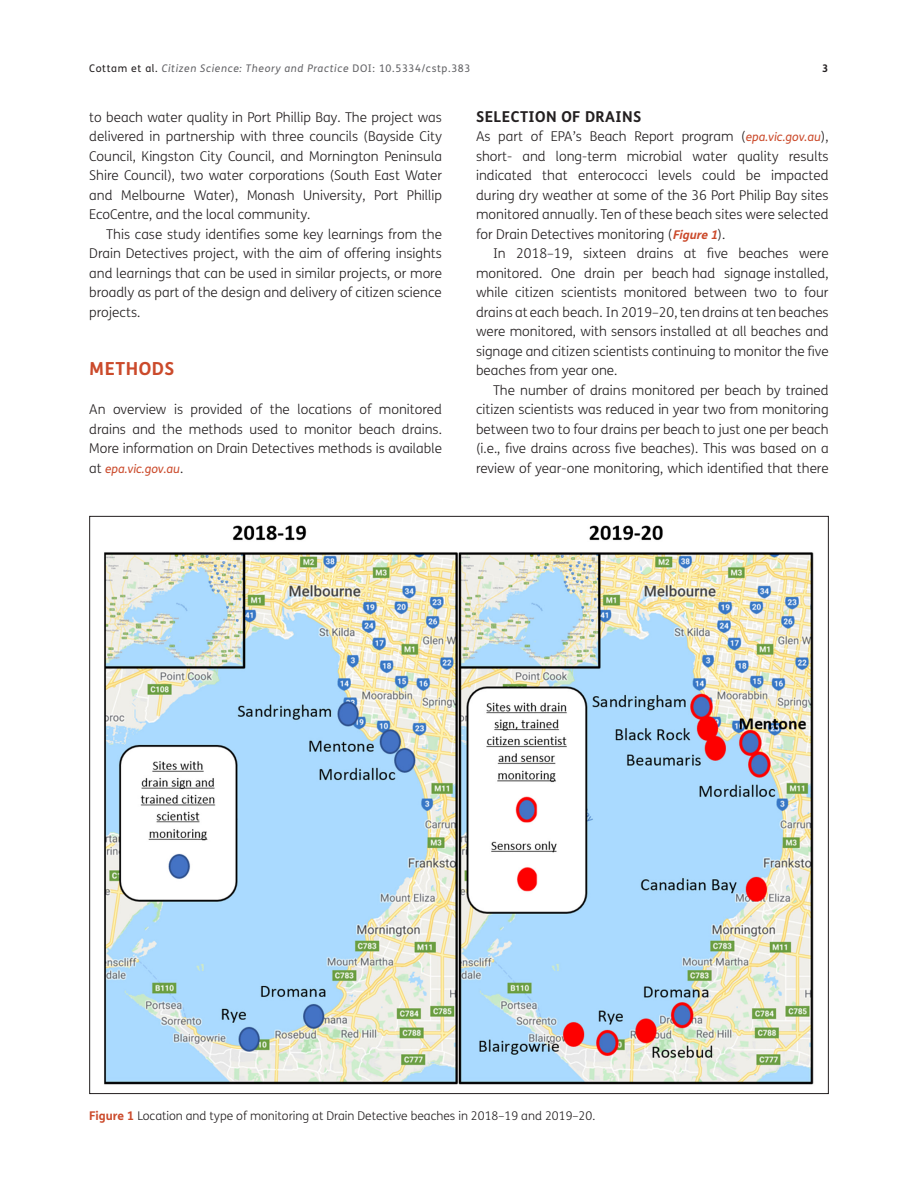
<style>
.page{position:relative;width:918px;height:1188px;background:#fff}
.page>*{position:absolute;margin:0;border:0;box-sizing:border-box;transform-origin:0 0}
.t1{font:700 18px "FS Me";letter-spacing:.03em;color:#cb4a2b}
.t2{font:700 15px "FS Me";letter-spacing:.03em;color:#231f20}
.Body_Copy{font:300 13.5px/19.5px "FS Me";color:#231f20;text-align:justify}
.Body_Copy_-_1st_Para{font:300 13.5px/19.5px "FS Me";color:#231f20;text-align:justify}
.Figure_copy{font:300 12px "FS Me";color:#231f20}
.Body_Copy_-_1st_Para-2{font:italic 12px "FS Me";color:#cb4a2b}
.t3{font:italic 10.5px "FS Me";letter-spacing:.06em;color:#636366}
.t4{font:700 10.5px "FS Me";color:#231f20}
.s1{font-style:normal;color:#231f20}
.s2{font-style:normal}
.s3{font-weight:400;font-style:italic;font-size:12px;color:#cb4a2b}
.s4{font-weight:700;font-style:italic;font-size:12px;color:#cb4a2b}
.s5{font-weight:300;font-style:normal;font-size:13.5px;color:#231f20}
.s6{font-weight:700;color:#cb4a2b}
</style>
<div class="page">
<img style="left:104px;top:525px;width:710px;height:560px">
<p class="t3" style="left:89px;top:62px;width:383px"><span class="s1">Cottam et al.</span> Citizen Science: Theory and Practice <span class="s2">DOI: 10.5334/cstp.383</span></p>
<p class="t4" style="left:822px;top:61px;width:8px">3</p>
<p class="Body_Copy" style="left:89px;top:107px;width:354px">to beach water quality in Port Phillip Bay. The project was delivered in partnership with three councils (Bayside City Council, Kingston City Council, and Mornington Peninsula Shire Council), two water corporations (South East Water and Melbourne Water), Monash University, Port Phillip EcoCentre, and the local community.</p>
<p class="Body_Copy" style="left:89px;top:224px;width:354px;text-indent:17px">This case study identifies some key learnings from the Drain Detectives project, with the aim of offering insights and learnings that can be used in similar projects, or more broadly as part of the design and delivery of citizen science projects.</p>
<h2 class="t2" style="left:476px;top:107px;width:167px">SELECTION OF DRAINS</h2>
<p class="Body_Copy_-_1st_Para" style="left:476px;top:127px;width:354px">As part of EPA’s Beach Report program (<span class="s3">epa.vic.gov.au</span>), short- and long-term microbial water quality results indicated that enterococci levels could be impacted during dry weather at some of the 36 Port Philip Bay sites monitored annually. Ten of these beach sites were selected for Drain Detectives monitoring (<span class="s4">Figure 1</span>).</p>
<p class="Body_Copy" style="left:476px;top:244px;width:354px;text-indent:17px">In 2018–19, sixteen drains at five beaches were monitored. One drain per beach had signage installed, while citizen scientists monitored between two to four drains at each beach. In 2019–20, ten drains at ten beaches were monitored, with sensors installed at all beaches and signage and citizen scientists continuing to monitor the five beaches from year one.</p>
<p class="Body_Copy" style="left:476px;top:380px;width:354px;text-indent:17px">The number of drains monitored per beach by trained citizen scientists was reduced in year two from monitoring between two to four drains per beach to just one per beach (i.e., five drains across five beaches). This was based on a review of year-one monitoring, which identified that there</p>
<h1 class="t1" style="left:89px;top:357px;width:87px">METHODS</h1>
<p class="Body_Copy_-_1st_Para" style="left:89px;top:400px;width:354px">An overview is provided of the locations of monitored drains and the methods used to monitor beach drains.<br>More information on Drain Detectives methods is available</p>
<p class="Body_Copy_-_1st_Para-2" style="left:89px;top:461px;width:96px"><span class="s5">at</span> epa.vic.gov.au<span class="s5">.</span></p>
<p class="Figure_copy" style="left:89px;top:1109px;width:507px"><span class="s6">Figure 1</span> Location and type of monitoring at Drain Detective beaches in 2018–19 and 2019–20.</p>
</div>
